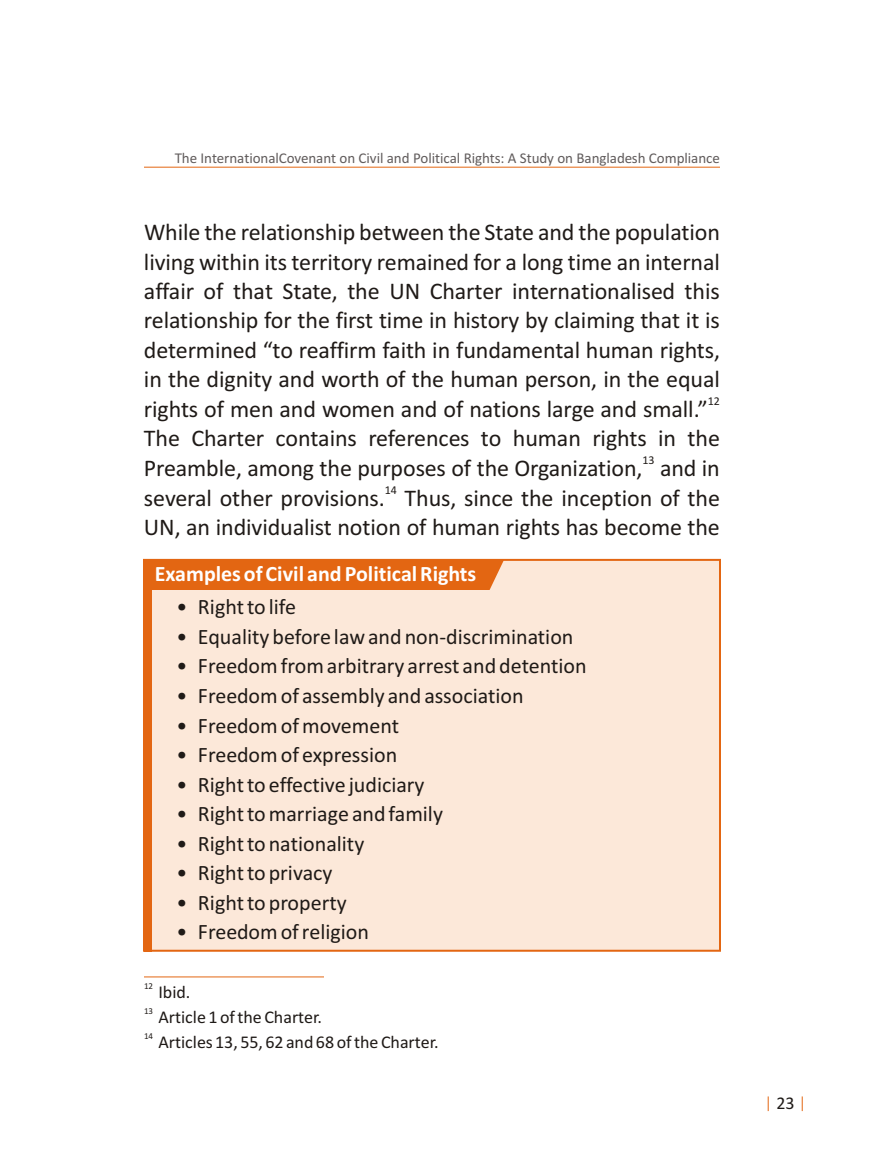
<style>
.page{position:relative;width:872px;height:1168px;background:#fff}
.page>*{position:absolute;margin:0;border:0;box-sizing:border-box;transform-origin:0 0}
.t1{font:24px/29.2px "Calibri";letter-spacing:-.005em;color:#1f1a17}
.t2{font:22px "Calibri";color:#1f1a17}
.t3{font:700 22px "Calibri";color:#fff}
.t4{font:18px "Calibri";color:#1f1a17}
.t5{font:15px "Calibri";letter-spacing:-.005em;color:#615c5c}
.t6{font:12px "Calibri";color:#1f1a17}
.t7{font:9px "Calibri";color:#1f1a17}
</style>
<div class="page">
<hr style="left:144px;top:976px;width:180px;height:1px;background:#e36612">
<div style="left:143px;top:559px;width:578px;height:393px;background:#fce8d9;border:2px solid #e36612"></div>
<div style="left:151px;top:560px;width:353px;height:30px;background:#e36612"></div>
<div style="left:144px;top:560px;width:7px;height:392px;background:#e36612"></div>
<svg style="left:768px;top:1096px;width:1px;height:15px"></svg>
<svg style="left:802px;top:1096px;width:1px;height:15px"></svg>
<hr style="left:144px;top:167px;width:576px;height:1px;background:#e36612">
<p class="t5" style="left:175px;top:152px;width:547px">The InternationalCovenant on Civil and Political Rights: A Study on Bangladesh Compliance</p>
<p class="t1" style="left:144px;top:220px;width:578px;text-align:justify">While the relationship between the State and the population living within its territory remained for a long time an internal affair of that State, the UN Charter internationalised this relationship for the first time in history by claiming that it is determined “to reaffirm faith in fundamental human rights, in the dignity and worth of the human person, in the equal</p>
<p class="t6" style="left:708px;top:396px;width:14px">12</p>
<p class="t1" style="left:144px;top:396px;width:578px">rights of men and women and of nations large and small.”<br>The Charter contains references to human rights in the</p>
<p class="t6" style="left:642px;top:455px;width:14px">13</p>
<p class="t1" style="left:144px;top:455px;width:577px">Preamble, among the purposes of the Organization, and in</p>
<p class="t6" style="left:385px;top:485px;width:14px">14</p>
<p class="t1" style="left:144px;top:485px;width:577px">several other provisions. Thus, since the inception of the<br>UN, an individualist notion of human rights has become the</p>
<p class="t3" style="left:155px;top:564px;width:323px">Examples of Civil and Political Rights</p>
<p class="t2" style="left:176px;top:598px;width:121px">• Right to life</p>
<p class="t2" style="left:176px;top:627px;width:399px">• Equality before law and non-discrimination</p>
<p class="t2" style="left:176px;top:657px;width:412px">• Freedom from arbitrary arrest and detention</p>
<p class="t2" style="left:176px;top:687px;width:349px">• Freedom of assembly and association</p>
<p class="t2" style="left:176px;top:716px;width:224px">• Freedom of movement</p>
<p class="t2" style="left:176px;top:746px;width:222px">• Freedom of expression</p>
<p class="t2" style="left:176px;top:775px;width:250px">• Right to effective judiciary</p>
<p class="t2" style="left:176px;top:805px;width:268px">• Right to marriage and family</p>
<p class="t2" style="left:176px;top:834px;width:189px">• Right to nationality</p>
<p class="t2" style="left:176px;top:864px;width:158px">• Right to privacy</p>
<p class="t2" style="left:176px;top:893px;width:172px">• Right to property</p>
<p class="t2" style="left:176px;top:923px;width:194px">• Freedom of religion</p>
<p class="t7" style="left:144px;top:983px;width:11px">12</p>
<p class="t4" style="left:158px;top:985px;width:34px">Ibid.</p>
<p class="t7" style="left:144px;top:1007px;width:11px">13</p>
<p class="t4" style="left:158px;top:1010px;width:165px">Article 1 of the Charter.</p>
<p class="t7" style="left:144px;top:1032px;width:11px">14</p>
<p class="t4" style="left:158px;top:1034px;width:282px">Articles 13, 55, 62 and 68 of the Charter.</p>
<p class="t4" style="left:776px;top:1096px;width:20px">23</p>
</div>
